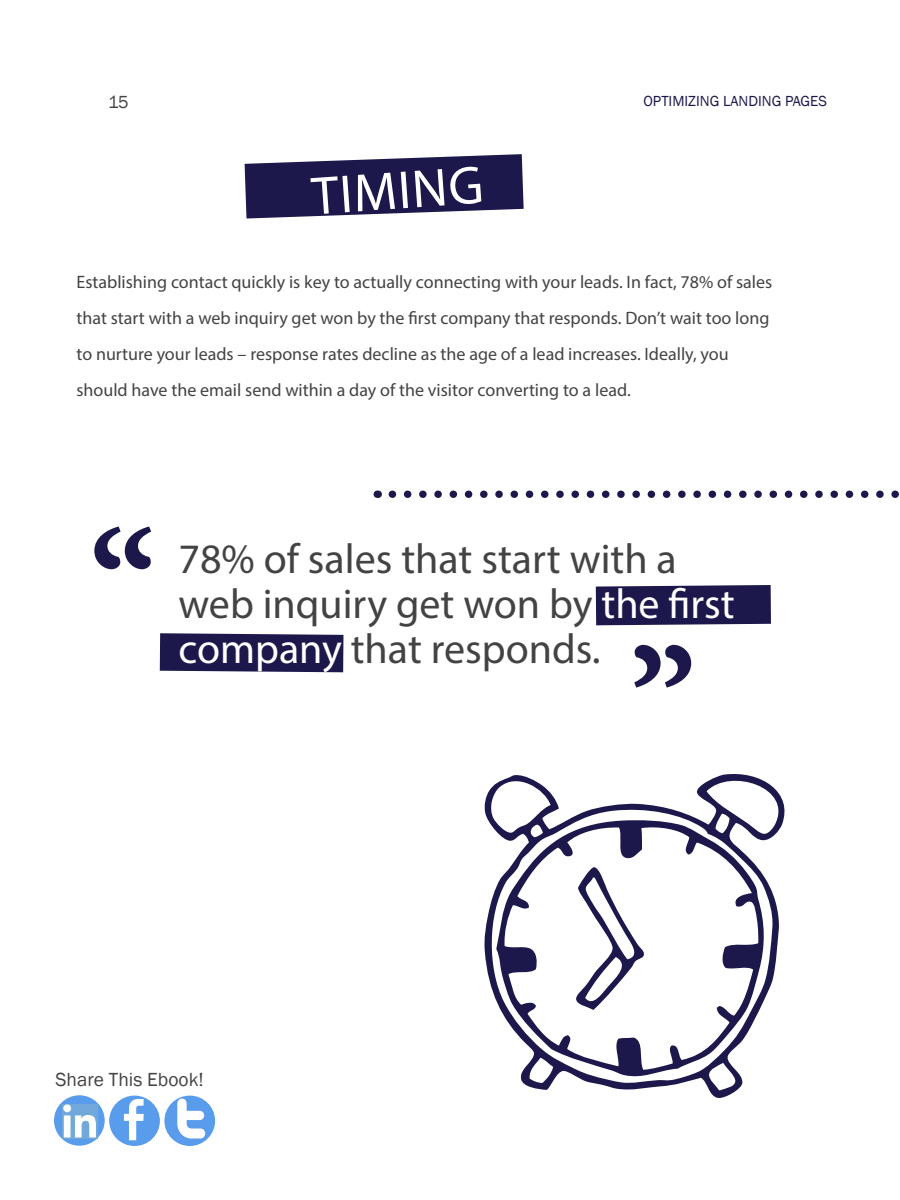
<style>
.page{position:relative;width:900px;height:1200px;background:#fff}
.page>*{position:absolute;margin:0;border:0;box-sizing:border-box;transform-origin:0 0}
.t1{font:700 150px "Minion Pro";color:#1d184c}
.t2{font:54px "Myriad Pro";color:#fff}
.t3{font:42px/45px "Myriad Pro";color:#434343}
.t4{font:19.5px "Franklin Gothic";color:#434343}
.t5{font:18px/36px "Myriad Pro";color:#434343}
.t6{font:18px "Franklin Gothic";color:#434343}
.t7{font:15px "Franklin Gothic";color:#1d184c}
.s1{color:#fff}
</style>
<div class="page">
<div style="left:164px;top:1096px;width:51px;height:50px;background:#589ceb;border-radius:50%"></div>
<div style="left:109px;top:1096px;width:51px;height:50px;background:#589ceb;border-radius:50%"></div>
<svg style="left:124px;top:1099px;width:20px;height:41px"></svg>
<svg style="left:177px;top:1099px;width:28px;height:39px"></svg>
<svg style="left:54px;top:1095px;width:51px;height:51px"></svg>
<img style="left:62px;top:1104px;width:35px;height:34px">
<div style="left:596px;top:585px;width:175px;height:40px;background:#1d184c"></div>
<div style="left:160px;top:633px;width:183px;height:39px;background:#1d184c"></div>
<svg style="left:245px;top:154px;width:279px;height:65px;background:#413d69"></svg>
<svg style="left:484px;top:774px;width:301px;height:324px"></svg>
<svg style="left:496px;top:820px;width:270px;height:260px"></svg>
<svg style="left:575px;top:867px;width:70px;height:143px"></svg>
<svg style="left:392px;top:490px;width:507px;height:8px"></svg>
<p class="t6" style="left:108px;top:91px;width:22px">15</p>
<h2 class="t2" style="left:309px;top:163px;width:173px;rotate:-4deg">TI MING</h2>
<p class="t7" style="left:644px;top:92px;width:185px">OPTIMIZING LANDING PAGES</p>
<p class="t5" style="left:76px;top:264px;width:697px">Establishing contact quickly is key to actually connecting with your leads. I n fact, 78% of sales that start with a web inquiry get won by the first company that responds. Don’t wait too long to nurture your leads – response rates decline as the age of a lead increases. Ideally, you should have the email send within a day of the visitor converting to a lead.</p>
<h1 class="t1" style="left:90px;top:480px;width:68px">“</h1>
<h3 class="t3" style="left:178px;top:536px;width:558px">78% of sales that start with a web inquiry get won by <span class="s1">the first</span></h3>
<h3 class="t3" style="left:178px;top:626px;width:424px"><span class="s1">company</span> that responds.</h3>
<h1 class="t1" style="left:629px;top:597px;width:68px">”</h1>
<p class="t4" style="left:56px;top:1068px;width:150px">Share This Ebook!</p>
</div>
